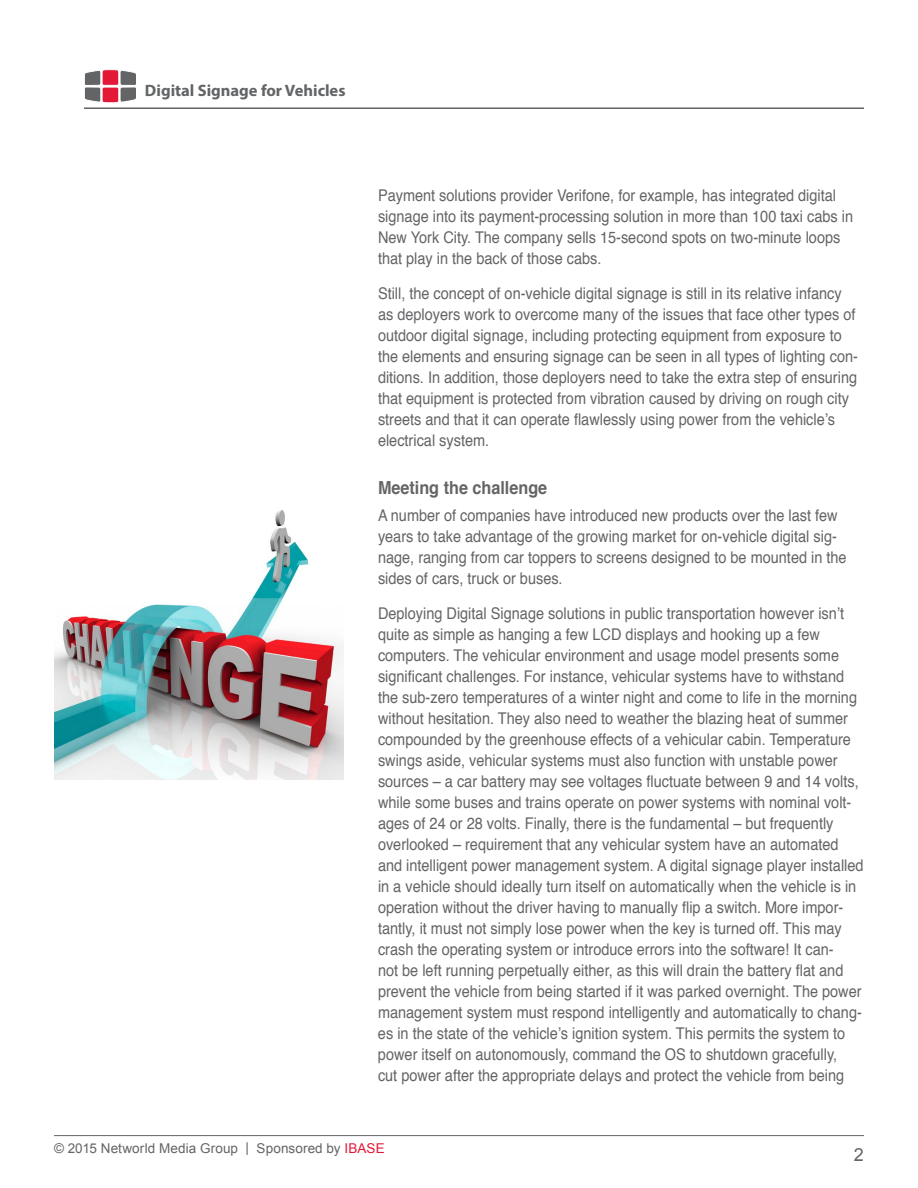
<style>
.page{position:relative;width:918px;height:1188px;background:#fff}
.page>*{position:absolute;margin:0;border:0;box-sizing:border-box;transform-origin:0 0}
.t1{font:700 18px "Helvetica";color:#636466;scale:.9 1}
.t2{font:18px "Arial";color:#636466}
.t3{font:700 16.5px "Myriad Pro";color:#636466}
.t4{font:16.2px/21px "Helvetica";color:#636466;scale:.9 1}
.t5{font:13.5px "Arial";letter-spacing:.01em;color:#636466}
.s1{color:#e31837}
</style>
<div class="page">
<hr style="left:54px;top:1135px;width:810px;height:1px;background:#636466">
<hr style="left:84px;top:107px;width:780px;height:2px;background:#636466">
<svg style="left:84px;top:69px;width:52px;height:34px"></svg>
<img style="left:54px;top:510px;width:289px;height:270px">
<p class="t3" style="left:145px;top:79px;width:202px">Digital Signage for Vehicles</p>
<p class="t4" style="left:378px;top:185px;width:529px">Payment solutions provider Verifone, for example, has integrated digital signage into its payment-processing solution in more than 100 taxi cabs in New York City. The company sells 15-second spots on two-minute loops that play in the back of those cabs.</p>
<p class="t4" style="left:378px;top:283px;width:535px">Still, the concept of on-vehicle digital signage is still in its relative infancy as deployers work to overcome many of the issues that face other types of outdoor digital signage, including protecting equipment from exposure to the elements and ensuring signage can be seen in all types of lighting con&shy;ditions. In addition, those deployers need to take the extra step of ensuring that equipment is protected from vibration caused by driving on rough city streets and that it can operate flawlessly using power from the vehicle’s electrical system.</p>
<p class="t1" style="left:378px;top:473px;width:190px">Meeting the challenge</p>
<p class="t4" style="left:378px;top:506px;width:522px">A number of companies have introduced new products over the last few years to take advantage of the growing market for on-vehicle digital sig&shy;nage, ranging from car toppers to screens designed to be mounted in the sides of cars, truck or buses.</p>
<p class="t4" style="left:378px;top:603px;width:541px">Deploying Digital Signage solutions in public transportation however isn’t quite as simple as hanging a few LCD displays and hooking up a few computers. The vehicular environment and usage model presents some significant challenges. For instance, vehicular systems have to withstand the sub-zero temperatures of a winter night and come to life in the morning without hesitation. They also need to weather the blazing heat of summer compounded by the greenhouse effects of a vehicular cabin. Temperature swings aside, vehicular systems must also function with unstable power sources – a car battery may see voltages fluctuate between 9 and 14 volts, while some buses and trains operate on power systems with nominal volt&shy;ages of 24 or 28 volts. Finally, there is the fundamental – but frequently overlooked – requirement that any vehicular system have an automated and intelligent power management system. A digital signage player installed in a vehicle should ideally turn itself on automatically when the vehicle is in operation without the driver having to manually flip a switch. More impor&shy;tantly, it must not simply lose power when the key is turned off. This may crash the operating system or introduce errors into the software! It can-<br>not be left running perpetually either, as this will drain the battery flat and prevent the vehicle from being started if it was parked overnight. The power management system must respond intelligently and automatically to chang&shy;es in the state of the vehicle’s ignition system. This permits the system to power itself on autonomously, command the OS to shutdown gracefully,<br>cut power after the appropriate delays and protect the vehicle from being</p>
<p class="t5" style="left:54px;top:1140px;width:332px">© 2015 Networld Media Group | Sponsored by <span class="s1">IBASE</span></p>
<p class="t2" style="left:854px;top:1143px;width:12px">2</p>
</div>
